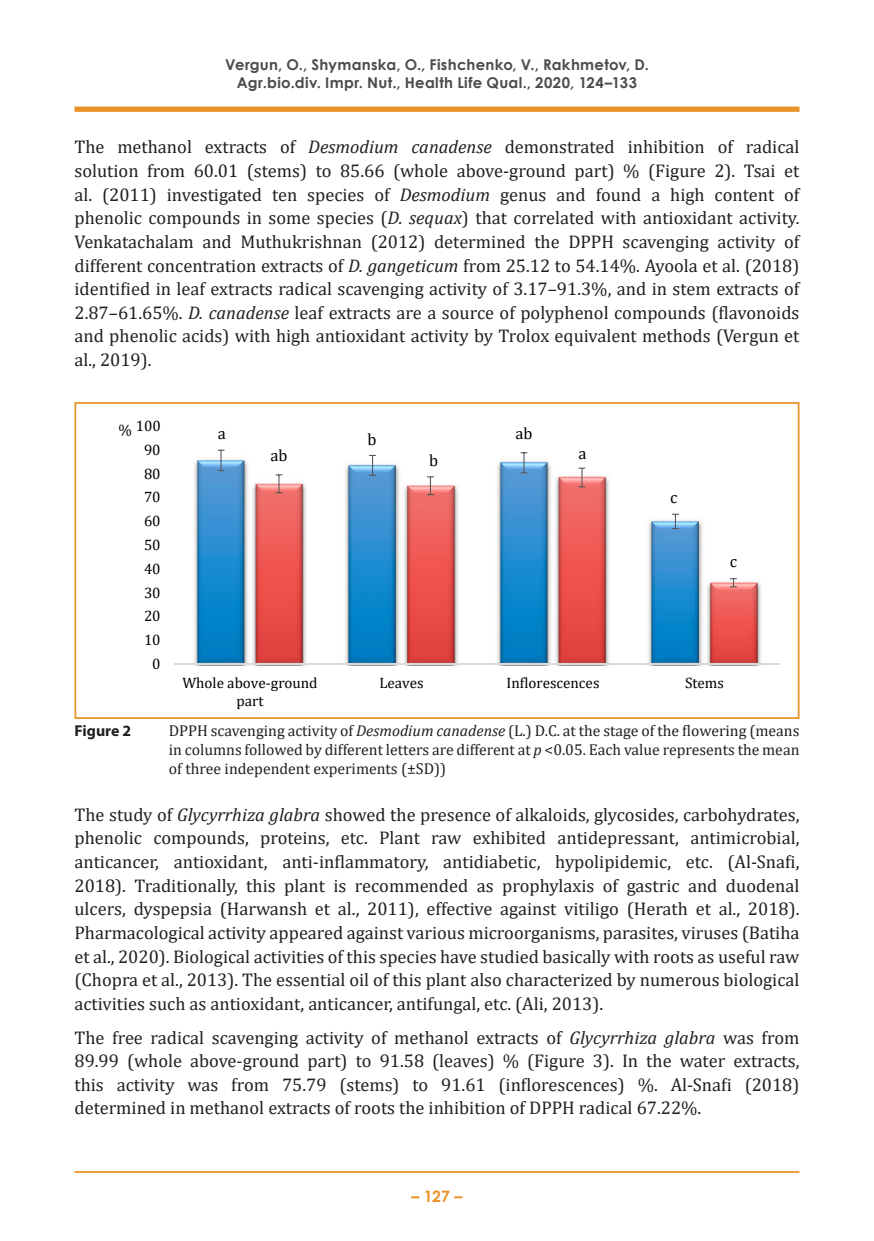
<style>
.page{position:relative;width:874px;height:1241px;background:#fff}
.page>*{position:absolute;margin:0;border:0;box-sizing:border-box;transform-origin:0 0}
.t1{font:18.38px/23.6px "Cambria";color:#231f20;text-align:justify}
.t2{font:16.45px "Cambria";color:#000}
.t3{font:15.75px/18.9px "Cambria";color:#231f20;text-align:justify}
.t4{font:700 15.75px "Myriad Pro";color:#231f20}
.t5{font:700 15.75px "Century Gothic";color:#ea9226}
.t6{font:15.05px/17.7px "Cambria";color:#000;text-align:center}
.t7{font:700 14.88px/17.8px "Century Gothic";letter-spacing:.02em;color:#4b4c4d;text-align:center}
.s1{font-style:italic}
</style>
<div class="page">
<hr style="left:74px;top:1170px;width:725px;height:2px;background:#ea9226">
<div style="left:74px;top:107px;width:725px;height:5px;background:#ea9226"></div>
<img style="left:190px;top:459px;width:119px;height:207px">
<img style="left:341px;top:464px;width:120px;height:202px">
<img style="left:493px;top:461px;width:119px;height:205px">
<img style="left:644px;top:520px;width:119px;height:146px">
<svg style="left:217px;top:449px;width:7px;height:22px"></svg>
<svg style="left:369px;top:455px;width:6px;height:21px"></svg>
<svg style="left:520px;top:452px;width:7px;height:21px"></svg>
<svg style="left:671px;top:513px;width:7px;height:16px"></svg>
<svg style="left:275px;top:474px;width:7px;height:19px"></svg>
<svg style="left:427px;top:476px;width:6px;height:19px"></svg>
<svg style="left:578px;top:467px;width:7px;height:20px"></svg>
<svg style="left:729px;top:578px;width:7px;height:9px"></svg>
<hr style="left:174px;top:663px;width:605px;height:1px;background:#dadada">
<div style="left:74px;top:402px;width:725px;height:316px;border:2px solid #ea9226"></div>
<p class="t7" style="left:225px;top:55px;width:425px">Vergun, O., Shymanska, O., Fishchenko, V., Rakhmetov, D.<br>Agr.bio.div. Impr. Nut., Health Life Qual., 2020, 124–133</p>
<p class="t1" style="left:74px;top:135px;width:726px">The methanol extracts of <span class="s1">Desmodium canadense</span> demonstrated inhibition of radical solution from 60.01 (stems) to 85.66 (whole above-ground part) % (Figure 2). Tsai et al. (2011) investigated ten species of <span class="s1">Desmodium</span> genus and found a high content of phenolic compounds in some species (<span class="s1">D. sequax</span>) that correlated with antioxidant activity.<br>Venkatachalam and Muthukrishnan (2012) determined the DPPH scavenging activity of different concentration extracts of <span class="s1">D. gangeticum</span> from 25.12 to 54.14%. Ayoola et al. (2018) identified in leaf extracts radical scavenging activity of 3.17–91.3%, and in stem extracts of 2.87–61.65%. <span class="s1">D. canadense</span> leaf extracts are a source of polyphenol compounds (flavonoids and phenolic acids) with high antioxidant activity by Trolox equivalent methods (Vergun et al., 2019).</p>
<p class="t6" style="left:136px;top:417px;width:27px">100</p>
<p class="t6" style="left:118px;top:421px;width:15px">%</p>
<p class="t6" style="left:144px;top:441px;width:18px">90</p>
<p class="t6" style="left:144px;top:464px;width:18px">80</p>
<p class="t6" style="left:144px;top:488px;width:18px">70</p>
<p class="t6" style="left:144px;top:512px;width:18px">60</p>
<p class="t6" style="left:144px;top:536px;width:18px">50</p>
<p class="t6" style="left:144px;top:559px;width:18px">40</p>
<p class="t6" style="left:144px;top:583px;width:18px">30</p>
<p class="t6" style="left:144px;top:607px;width:18px">20</p>
<p class="t6" style="left:144px;top:631px;width:18px">10</p>
<p class="t6" style="left:152px;top:654px;width:10px">0</p>
<p class="t2" style="left:218px;top:423px;width:10px">a</p>
<p class="t2" style="left:515px;top:423px;width:19px">ab</p>
<p class="t2" style="left:367px;top:429px;width:11px">b</p>
<p class="t2" style="left:270px;top:446px;width:19px">ab</p>
<p class="t2" style="left:578px;top:443px;width:10px">a</p>
<p class="t2" style="left:429px;top:450px;width:11px">b</p>
<p class="t2" style="left:670px;top:487px;width:9px">c</p>
<p class="t2" style="left:729px;top:551px;width:9px">c</p>
<p class="t6" style="left:182px;top:673px;width:137px">Whole above-ground part</p>
<p class="t6" style="left:379px;top:673px;width:46px">Leaves</p>
<p class="t6" style="left:506px;top:673px;width:94px">Inflorescences</p>
<p class="t6" style="left:684px;top:673px;width:40px">Stems</p>
<p class="t6" style="left:334px;top:718px;width:117px">Methanol extracts</p>
<p class="t6" style="left:482px;top:718px;width:96px">Water extracts</p>
<p class="t4" style="left:74px;top:720px;width:58px">Figure 2</p>
<p class="t3" style="left:169px;top:720px;width:632px">DPPH scavenging activity of <span class="s1">Desmodium canadense</span> (L.) D.C. at the stage of the flowering (means in columns followed by different letters are different at <span class="s1">p</span> &lt;0.05. Each value represents the mean of three independent experiments (±SD))</p>
<p class="t1" style="left:74px;top:802px;width:726px">The study of <span class="s1">Glycyrrhiza glabra</span> showed the presence of alkaloids, glycosides, carbohydrates, phenolic compounds, proteins, etc. Plant raw exhibited antidepressant, antimicrobial, anticancer, antioxidant, anti-inflammatory, antidiabetic, hypolipidemic, etc. (Al-Snafi, 2018). Traditionally, this plant is recommended as prophylaxis of gastric and duodenal ulcers, dyspepsia (Harwansh et al., 2011), effective against vitiligo (Herath et al., 2018).<br>Pharmacological activity appeared against various microorganisms, parasites, viruses (Batiha et al., 2020). Biological activities of this species have studied basically with roots as useful raw (Chopra et al., 2013). The essential oil of this plant also characterized by numerous biological activities such as antioxidant, anticancer, antifungal, etc. (Ali, 2013).</p>
<p class="t1" style="left:74px;top:1025px;width:726px">The free radical scavenging activity of methanol extracts of <span class="s1">Glycyrrhiza glabra</span> was from 89.99 (whole above-ground part) to 91.58 (leaves) % (Figure 3). In the water extracts, this activity was from 75.79 (stems) to 91.61 (inflorescences) %. Al-Snafi (2018) determined in methanol extracts of roots the inhibition of DPPH radical 67.22%.</p>
<p class="t5" style="left:411px;top:1183px;width:52px">– 127 –</p>
</div>
